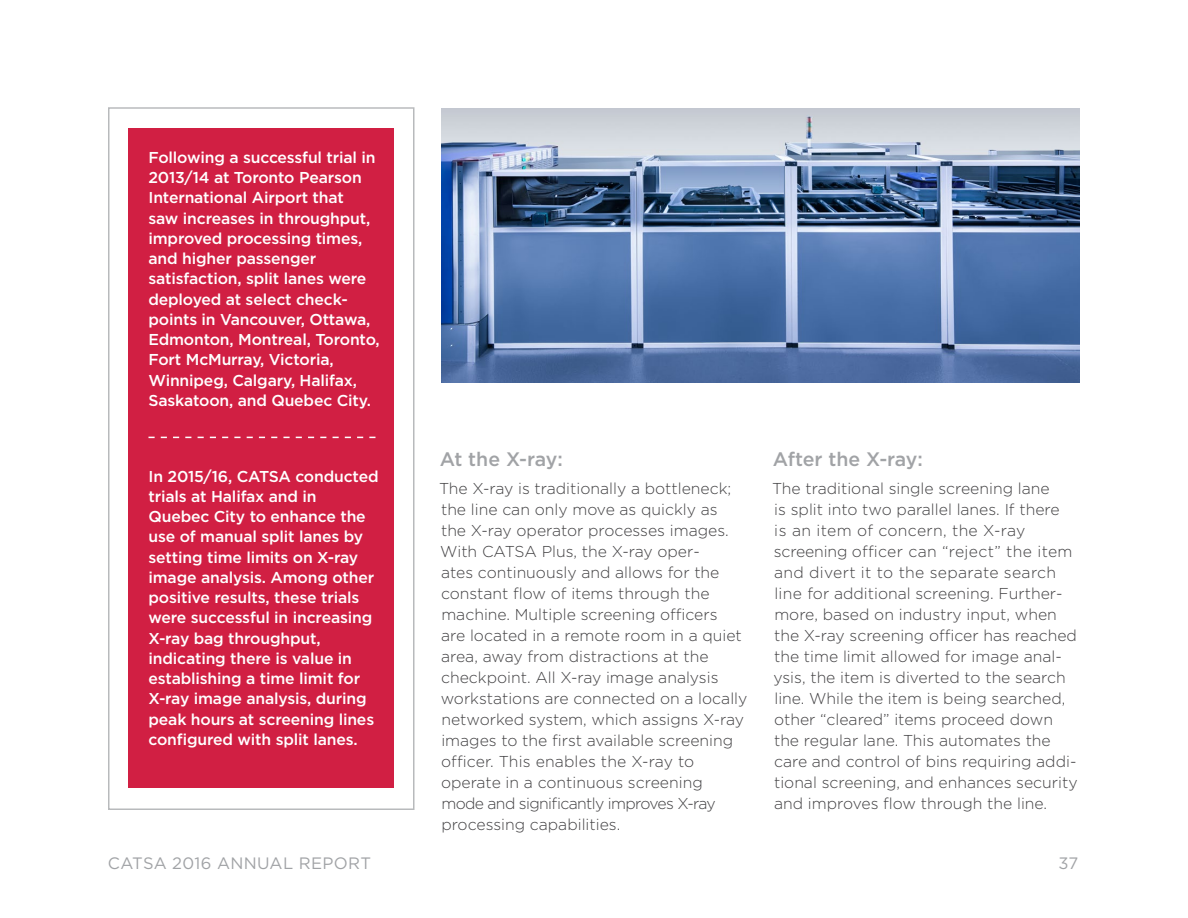
<style>
.page{position:relative;width:1188px;height:918px;background:#fff}
.page>*{position:absolute;margin:0;border:0;box-sizing:border-box;transform-origin:0 0}
.t1{font:500 19.5px "Gotham";letter-spacing:-.015em;color:#a1a3a6}
.t2{font:16.5px "Gotham";letter-spacing:.02em;color:#a1a3a6}
.t3{font:300 15.75px/21px "Gotham";color:#414042}
.t4{font:500 15.75px/20.2px "Gotham";letter-spacing:-.01em;color:#fff}
</style>
<div class="page">
<div style="left:128px;top:128px;width:266px;height:660px;background:#d11f43"></div>
<div style="left:108px;top:107px;width:306px;height:703px;border:2px solid #a1a3a6"></div>
<svg style="left:149px;top:437px;width:226px;height:1px"></svg>
<img style="left:441px;top:108px;width:639px;height:275px">
<p class="t4" style="left:148px;top:147px;width:233px">Following a successful trial in<br>2013/14 at Toronto Pearson<br>International Airport that<br>saw increases in throughput, improved processing times, and higher passenger satisfaction, split lanes were deployed at select check&shy;points in Vancouver, Ottawa,<br>Edmonton, Montreal, Toronto,<br>Fort McMurray, Victoria,<br>Winnipeg, Calgary, Halifax,<br>Saskatoon, and Quebec City.</p>
<p class="t4" style="left:148px;top:466px;width:232px">In 2015/16, CATSA conducted trials at Halifax and in<br>Quebec City to enhance the use of manual split lanes by setting time limits on X-ray image analysis. Among other positive results, these trials were successful in increasing<br>X-ray bag throughput, indicating there is value in establishing a time limit for<br>X-ray image analysis, during peak hours at screening lines configured with split lanes.</p>
<p class="t1" style="left:440px;top:448px;width:125px">At the X-ray:</p>
<p class="t3" style="left:439px;top:477px;width:310px">The X-ray is traditionally a bottleneck; the line can only move as quickly as<br>the X-ray operator processes images.<br>With CATSA Plus, the X-ray oper-<br>ates continuously and allows for the constant flow of items through the machine. Multiple screening officers<br>are located in a remote room in a quiet area, away from distractions at the checkpoint. All X-ray image analysis workstations are connected on a locally networked system, which assigns X-ray images to the first available screening officer. This enables the X-ray to operate in a continuous screening<br>mode and significantly improves X-ray processing capabilities.</p>
<p class="t1" style="left:773px;top:448px;width:152px">After the X-ray:</p>
<p class="t3" style="left:772px;top:477px;width:307px">The traditional single screening lane<br>is split into two parallel lanes. If there<br>is an item of concern, the X-ray screening officer can “reject” the item and divert it to the separate search line for additional screening. Further&shy;more, based on industry input, when the X-ray screening officer has reached the time limit allowed for image anal&shy;ysis, the item is diverted to the search line. While the item is being searched, other “cleared” items proceed down the regular lane. This automates the care and control of bins requiring addi&shy;tional screening, and enhances security and improves flow through the line.</p>
<p class="t2" style="left:108px;top:854px;width:265px">CATSA 2016 ANNUAL REPORT</p>
<p class="t2" style="left:1058px;top:854px;width:21px">37</p>
</div>
